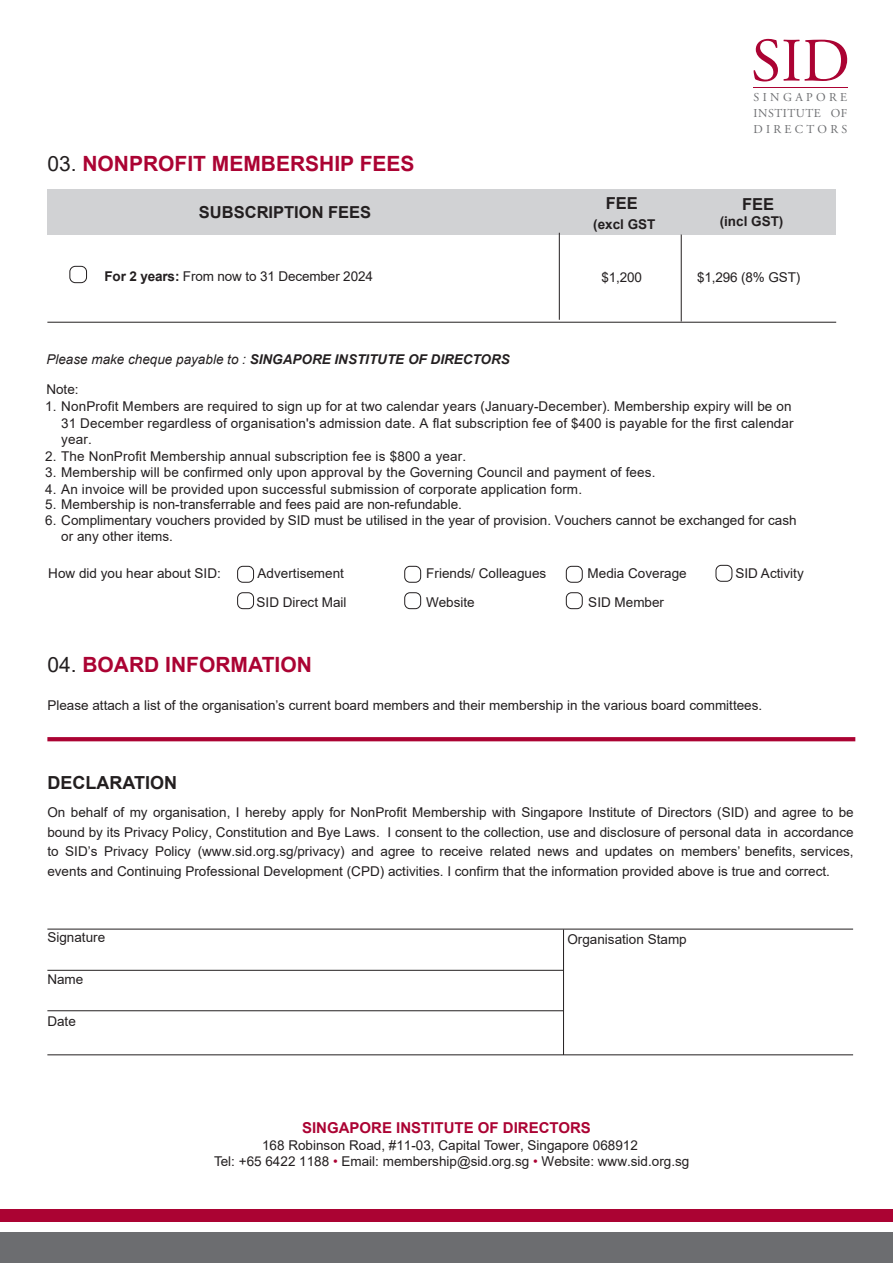
<style>
.page{position:relative;width:893px;height:1263px;background:#fff}
.page>*{position:absolute;margin:0;border:0;box-sizing:border-box;transform-origin:0 0}
.t1{font:700 21px "Arial";color:#ab0333}
.t2{font:700 18px "Arial";color:#231f20}
.t3{font:700 16.5px "Arial";color:#231f20}
.t4{font:700 15px "Arial";color:#ab0333}
.t5{font:13.5px/19.5px "Arial";color:#231f20;text-align:justify}
.t6{font:13.5px/16.5px "Arial";letter-spacing:.01em;color:#231f20}
.t7{font:italic 700 13.5px "Arial";color:#231f20}
.t8{font:700 13.5px "Arial";color:#231f20}
.t9{font:12px/15.8px "Adobe Garamond Pro";letter-spacing:.275em;color:#6c6d70;text-align:justify}
.s1{font-weight:400;color:#231f20}
.s2{font-weight:700}
.s3{font-style:inherit}
.s4{font-weight:400}
.s5{color:#ab0333}
</style>
<div class="page">
<svg style="left:47px;top:737px;width:808px;height:4px;background:#ad0938"></svg>
<hr style="left:47px;top:929px;width:806px;height:1px;background:#231f20">
<hr style="left:563px;top:929px;width:1px;height:126px;background:#231f20">
<hr style="left:47px;top:1054px;width:806px;height:1px;background:#231f20">
<hr style="left:47px;top:970px;width:516px;height:1px;background:#231f20">
<hr style="left:47px;top:1010px;width:516px;height:1px;background:#231f20">
<div style="left:237px;top:566px;width:17px;height:16px;border:1px solid #231f20;border-radius:5px"></div>
<div style="left:405px;top:566px;width:16px;height:16px;border:1px solid #231f20;border-radius:5px"></div>
<div style="left:566px;top:566px;width:16px;height:16px;border:1px solid #231f20;border-radius:5px"></div>
<div style="left:716px;top:565px;width:16px;height:16px;border:1px solid #231f20;border-radius:5px"></div>
<div style="left:237px;top:593px;width:17px;height:16px;border:1px solid #231f20;border-radius:5px"></div>
<div style="left:405px;top:593px;width:16px;height:16px;border:1px solid #231f20;border-radius:5px"></div>
<div style="left:566px;top:593px;width:16px;height:16px;border:1px solid #231f20;border-radius:5px"></div>
<div style="left:0;top:1233px;width:893px;height:30px;background:#6c6d70"></div>
<div style="left:0;top:1210px;width:893px;height:12px;background:#ab0333"></div>
<div style="left:47px;top:189px;width:789px;height:45px;background:#d1d2d4"></div>
<hr style="left:681px;top:235px;width:1px;height:86px;background:#231f20">
<hr style="left:559px;top:233px;width:1px;height:87px;background:#231f20">
<div style="left:70px;top:266px;width:17px;height:17px;border:1px solid #231f20;border-radius:6px"></div>
<hr style="left:47px;top:322px;width:789px;height:1px;background:#231f20">
<svg style="left:754px;top:39px;width:93px;height:42px"></svg>
<hr style="left:753px;top:87px;width:94px;height:1px;background:#ab0333">
<h1 class="t1" style="left:47px;top:149px;width:369px"><span class="s1">03.</span> NONPROFIT MEMBERSHIP FEES</h1>
<p class="t3" style="left:199px;top:201px;width:174px">SUBSCRIPTION FEES</p>
<p class="t3" style="left:606px;top:192px;width:34px">FEE</p>
<p class="t8" style="left:593px;top:214px;width:64px">(excl GST</p>
<p class="t5" style="left:104px;top:266px;width:270px"><span class="s2">For 2 years:</span> <span class="s3">From</span> now to 31 December 202<span class="s3">4</span></p>
<p class="t5" style="left:601px;top:267px;width:42px">$1,200</p>
<p class="t9" style="left:753px;top:90px;width:95px">SINGAPORE INSTITUTE OF DIRECTORS</p>
<p class="t3" style="left:742px;top:192px;width:34px">FEE</p>
<p class="t8" style="left:720px;top:212px;width:65px">(incl GST)</p>
<p class="t6" style="left:697px;top:269px;width:105px">$1,296 (8% GST)</p>
<p class="t7" style="left:46px;top:351px;width:465px"><span class="s4">Please make cheque payable to :</span> SINGAPORE INSTITUTE OF DIRECTORS</p>
<p class="t5" style="left:46px;top:380px;width:34px">Note:</p>
<p class="t6" style="left:61px;top:398px;width:734px;text-indent:-16px">1. <span class="s3">N</span>onProfit M<span class="s3">embers are required to sign up for at</span> two calendar years (January-December). Membership expiry will be on<br>31 December regardless of organisation's admission date. A flat subscription fee of <span class="s3">$400</span> is payable for the <span class="s3">first calendar yea</span>r.</p>
<p class="t6" style="left:45px;top:448px;width:423px">2. <span class="s3">The</span> NonProfit Membership annual <span class="s3">subscription</span> fee i<span class="s3">s $800 a year.</span></p>
<p class="t5" style="left:45px;top:463px;width:612px"><span class="s3">3.</span> Membership will be confirmed only upon approval by the Governing Council and payment of fees.</p>
<p class="t5" style="left:45px;top:479px;width:538px"><span class="s3">4.</span> An invoice will be provided upon successful submission of corporate application form.</p>
<p class="t5" style="left:45px;top:494px;width:418px"><span class="s3">5.</span> Membership <span class="s3">is</span> non-transferrable and fees paid are non-refundable.</p>
<p class="t6" style="left:61px;top:512px;width:737px;text-indent:-16px">6. Complimentary vouchers provided by SID must be utilised in the year of provision. Vouchers cannot be exchanged for cash or any other items.</p>
<p class="t5" style="left:48px;top:563px;width:174px">How did you hear about SID:</p>
<p class="t5" style="left:258px;top:563px;width:88px">Advertisement</p>
<p class="t5" style="left:426px;top:563px;width:122px">Friends/ Colleagues</p>
<p class="t5" style="left:588px;top:563px;width:101px">Media Coverage</p>
<p class="t5" style="left:735px;top:563px;width:70px">SID Activity</p>
<p class="t5" style="left:257px;top:592px;width:92px">SID Direct Mail</p>
<p class="t5" style="left:426px;top:592px;width:50px">Website</p>
<p class="t5" style="left:588px;top:592px;width:77px">SID Member</p>
<h1 class="t1" style="left:47px;top:650px;width:266px"><span class="s1">04.</span> BOARD INFORMATION</h1>
<p class="t5" style="left:47px;top:695px;width:716px">Please attach a list of the organisation’s current board members and their membership in the various board committees.</p>
<h2 class="t2" style="left:47px;top:770px;width:131px">DECLARATION</h2>
<p class="t5" style="left:47px;top:803px;width:808px">On behalf of my organisation, I hereby apply for NonProfit <span class="s3">Membership</span> with Singapore Institute of Directors (SID) and agree to be bound by its Privacy Policy, Constitution and Bye Laws. I consent to the collection, use and disclosure of personal data in accordance to SID’s Privacy Policy (www.sid.org.sg/privacy) and agree to receive related news and updates on members’ benefits, services, events and Continuing Professional Development (CPD) activities. I confirm that the information provided above is true and correct.</p>
<p class="t5" style="left:47px;top:927px;width:59px">Signature</p>
<p class="t5" style="left:47px;top:969px;width:38px">Name</p>
<p class="t5" style="left:47px;top:1011px;width:30px">Date</p>
<p class="t5" style="left:567px;top:929px;width:121px">Organisation Stamp</p>
<p class="t4" style="left:302px;top:1117px;width:290px">SINGAPORE INSTITUTE OF DIRECTORS</p>
<p class="t5" style="left:214px;top:1137px;width:477px;line-height:16.5px;text-align:center">168 Robinson Road, #11-03, Capital Tower, Singapore 068912<br>Tel: +65 6422 118<span class="s3">8</span> <span class="s5">•</span> Email: membership@sid.org.sg <span class="s5">•</span> Website: www.sid.org.sg</p>
</div>
